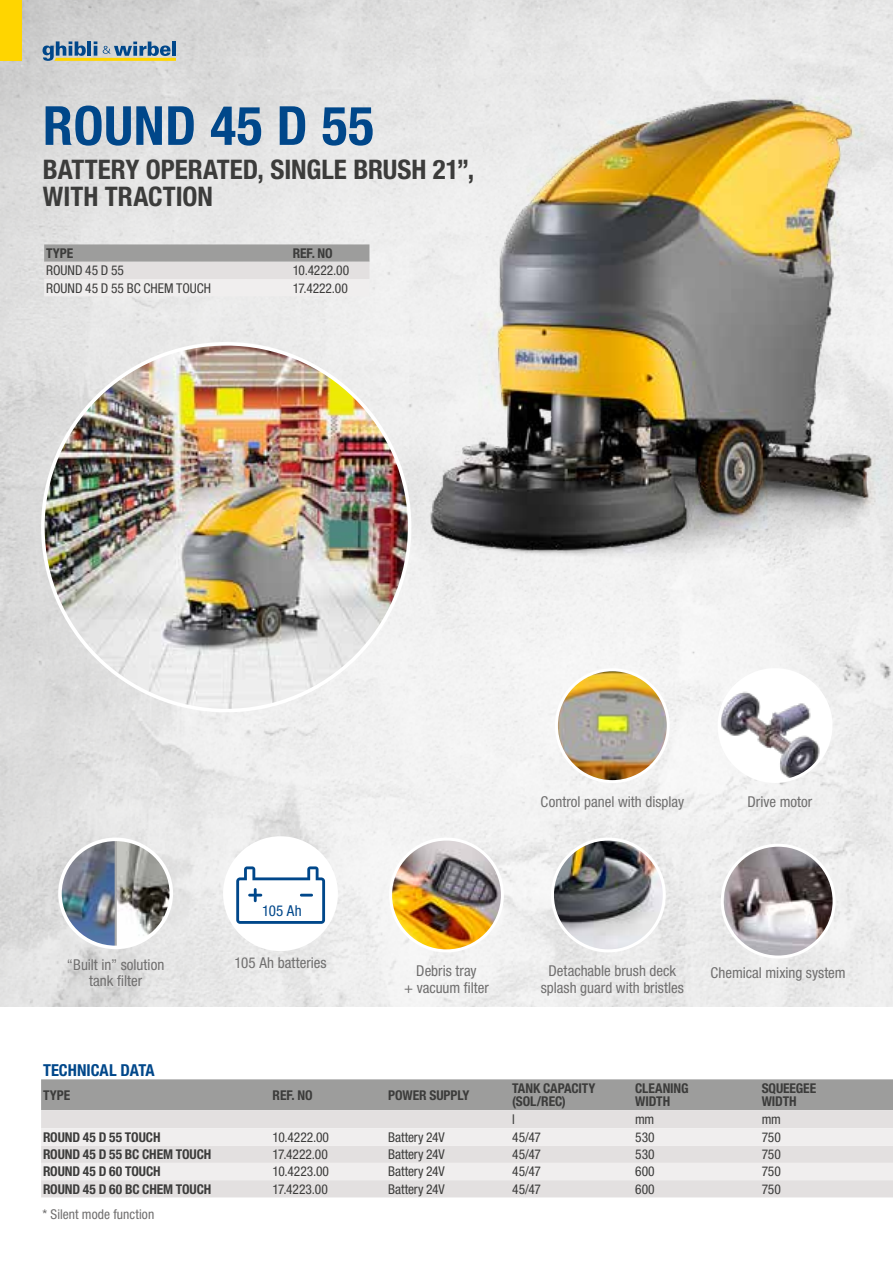
<style>
.page{position:relative;width:893px;height:1263px;background:#fff}
.page>*{position:absolute;margin:0;border:0;box-sizing:border-box;transform-origin:0 0}
.t1{font:700 condensed 54px "Helvetica Neue LT Std";letter-spacing:.01em;color:#00478a}
._3-Testo{font:700 condensed 27px/27px "Helvetica Neue LT Std";color:#3c3c3b}
.Tab-Titolo{font:700 condensed 16.5px "Helvetica Neue LT Std";color:#00478a}
._3-Testo-2{font:condensed 15px/16.5px "Helvetica Neue LT Std";color:#706f6f;text-align:center}
._3-Testo-3{font:condensed 15px "Helvetica Neue LT Std";color:#00478a}
.Tab-testi{font:condensed 13.5px "Helvetica Neue LT Std";color:#3c3c3b}
.Tab-Sottotito{font:700 condensed 13.5px/13.5px "Helvetica Neue LT Std";letter-spacing:-.01em;color:#3c3c3b}
.Tab-testi_-_B{font:700 condensed 13.5px "Helvetica Neue LT Std";letter-spacing:-.005em;color:#3c3c3b}
._3-Testo-4{font:condensed 13.5px "Helvetica Neue LT Std";letter-spacing:.005em;color:#706f6f}
</style>
<div class="page">
<img style="left:0;top:0;width:893px;height:1007px">
<img style="left:409px;top:75px;width:484px;height:521px">
<img style="left:43px;top:344px;width:367px;height:366px;border-radius:183px">
<img style="left:556px;top:670px;width:112px;height:112px;border-radius:56px">
<div style="left:555px;top:668px;width:115px;height:115px;border:3px solid #fff;border-radius:50%"></div>
<div style="left:225px;top:838px;width:111px;height:111px;background:#fff;border-radius:50%"></div>
<div style="left:223px;top:836px;width:115px;height:115px;border:3px solid #fff;border-radius:50%"></div>
<img style="left:552px;top:840px;width:112px;height:111px">
<div style="left:551px;top:837px;width:115px;height:115px;border:3px solid #fff;border-radius:50%"></div>
<img style="left:391px;top:839px;width:111px;height:112px;border-radius:56px">
<div style="left:389px;top:837px;width:115px;height:115px;border:3px solid #fff;border-radius:50%"></div>
<img style="left:722px;top:845px;width:112px;height:112px;border-radius:56px">
<div style="left:721px;top:844px;width:115px;height:114px;border:3px solid #fff;border-radius:50%"></div>
<img style="left:719px;top:670px;width:112px;height:111px;border-radius:56px">
<div style="left:718px;top:668px;width:114px;height:115px;border:3px solid #fff;border-radius:50%"></div>
<img style="left:60px;top:839px;width:112px;height:109px">
<div style="left:58px;top:837px;width:115px;height:112px;border:4px solid #fff;border-radius:50%"></div>
<svg style="left:236px;top:866px;width:89px;height:58px"></svg>
<div style="left:0;top:0;width:21px;height:61px;background:#ffd500"></div>
<svg style="left:43px;top:41px;width:133px;height:20px;background:#90a39d"></svg>
<div style="left:41px;top:1079px;width:852px;height:31px;background:#9d9d9c"></div>
<div style="left:41px;top:1110px;width:852px;height:87px;background:#e3e0e0"></div>
<svg style="left:41px;top:1128px;width:852px;height:52px;background:#ebe9e9"></svg>
<svg style="left:44px;top:244px;width:325px;height:52px;background:#d0cece"></svg>
<p class="t1" style="left:43px;top:93px;width:333px">ROUND 45 D 55</p>
<p class="_3-Testo" style="left:43px;top:156px;width:433px">BATTERY OPERATED, SINGLE BRUSH 21”,<br>WITH TRACTION</p>
<p class="Tab-Sottotito" style="left:46px;top:246px;width:29px">TYPE</p>
<p class="Tab-Sottotito" style="left:293px;top:246px;width:42px">REF. NO</p>
<p class="Tab-testi" style="left:46px;top:263px;width:80px">ROUND 45 D 55</p>
<p class="Tab-testi" style="left:293px;top:263px;width:58px">10.4222.00</p>
<p class="Tab-testi" style="left:46px;top:280px;width:167px">ROUND 45 D 55 BC CHEM TOUCH</p>
<p class="Tab-testi" style="left:293px;top:280px;width:57px">17.4222.00</p>
<p class="_3-Testo-2" style="left:541px;top:793px;width:145px">Control panel with display</p>
<p class="_3-Testo-2" style="left:747px;top:793px;width:66px">Drive motor</p>
<p class="_3-Testo-2" style="left:67px;top:956px;width:99px">“Built in” solution</p>
<p class="_3-Testo-2" style="left:89px;top:973px;width:55px">tank filter</p>
<p class="_3-Testo-3" style="left:262px;top:902px;width:41px">105 Ah</p>
<p class="_3-Testo-2" style="left:235px;top:955px;width:94px">105 Ah batteries</p>
<p class="_3-Testo-2" style="left:416px;top:962px;width:62px">Debris tray</p>
<p class="_3-Testo-2" style="left:404px;top:979px;width:86px">+ vacuum filter</p>
<p class="_3-Testo-2" style="left:541px;top:962px;width:145px">Detachable brush deck splash guard with bristles</p>
<p class="_3-Testo-2" style="left:711px;top:964px;width:137px">Chemical mixing system</p>
<p class="Tab-Titolo" style="left:43px;top:1060px;width:113px">TECHNICAL DATA</p>
<p class="Tab-Sottotito" style="left:43px;top:1088px;width:29px">TYPE</p>
<p class="Tab-Sottotito" style="left:273px;top:1088px;width:42px">REF. NO</p>
<p class="Tab-Sottotito" style="left:388px;top:1088px;width:83px">POWER SUPPLY</p>
<p class="Tab-Sottotito" style="left:512px;top:1081px;width:85px">TANK CAPACITY</p>
<p class="Tab-Sottotito" style="left:512px;top:1094px;width:55px">(SOL/REC)</p>
<p class="Tab-Sottotito" style="left:635px;top:1081px;width:55px">CLEANING</p>
<p class="Tab-Sottotito" style="left:635px;top:1094px;width:36px">WIDTH</p>
<p class="Tab-Sottotito" style="left:762px;top:1081px;width:56px">SQUEEGEE<br>WIDTH</p>
<p class="Tab-testi" style="left:512px;top:1111px;width:4px">l</p>
<p class="Tab-testi" style="left:635px;top:1111px;width:21px">mm</p>
<p class="Tab-testi" style="left:762px;top:1111px;width:21px">mm</p>
<p class="Tab-testi_-_B" style="left:43px;top:1129px;width:119px">ROUND 45 D 55 TOUCH</p>
<p class="Tab-testi" style="left:273px;top:1129px;width:58px">10.4222.00</p>
<p class="Tab-testi" style="left:388px;top:1129px;width:58px">Battery 24V</p>
<p class="Tab-testi" style="left:512px;top:1129px;width:30px">45/47</p>
<p class="Tab-testi" style="left:635px;top:1129px;width:21px">530</p>
<p class="Tab-testi" style="left:762px;top:1129px;width:21px">750</p>
<p class="Tab-testi_-_B" style="left:43px;top:1146px;width:170px">ROUND 45 D 55 BC CHEM TOUCH</p>
<p class="Tab-testi" style="left:273px;top:1146px;width:57px">17.4222.00</p>
<p class="Tab-testi" style="left:388px;top:1146px;width:58px">Battery 24V</p>
<p class="Tab-testi" style="left:512px;top:1146px;width:30px">45/47</p>
<p class="Tab-testi" style="left:635px;top:1146px;width:21px">530</p>
<p class="Tab-testi" style="left:762px;top:1146px;width:21px">750</p>
<p class="Tab-testi_-_B" style="left:43px;top:1163px;width:119px">ROUND 45 D 60 TOUCH</p>
<p class="Tab-testi" style="left:273px;top:1164px;width:58px">10.4223.00</p>
<p class="Tab-testi" style="left:388px;top:1164px;width:58px">Battery 24V</p>
<p class="Tab-testi" style="left:512px;top:1164px;width:30px">45/47</p>
<p class="Tab-testi" style="left:635px;top:1164px;width:21px">600</p>
<p class="Tab-testi" style="left:762px;top:1164px;width:21px">750</p>
<p class="Tab-testi_-_B" style="left:43px;top:1181px;width:170px">ROUND 45 D 60 BC CHEM TOUCH</p>
<p class="Tab-testi" style="left:273px;top:1181px;width:57px">17.4223.00</p>
<p class="Tab-testi" style="left:388px;top:1181px;width:58px">Battery 24V</p>
<p class="Tab-testi" style="left:512px;top:1181px;width:30px">45/47</p>
<p class="Tab-testi" style="left:635px;top:1181px;width:21px">600</p>
<p class="Tab-testi" style="left:762px;top:1181px;width:21px">750</p>
<p class="_3-Testo-4" style="left:43px;top:1207px;width:113px">* Silent mode function</p>
</div>
